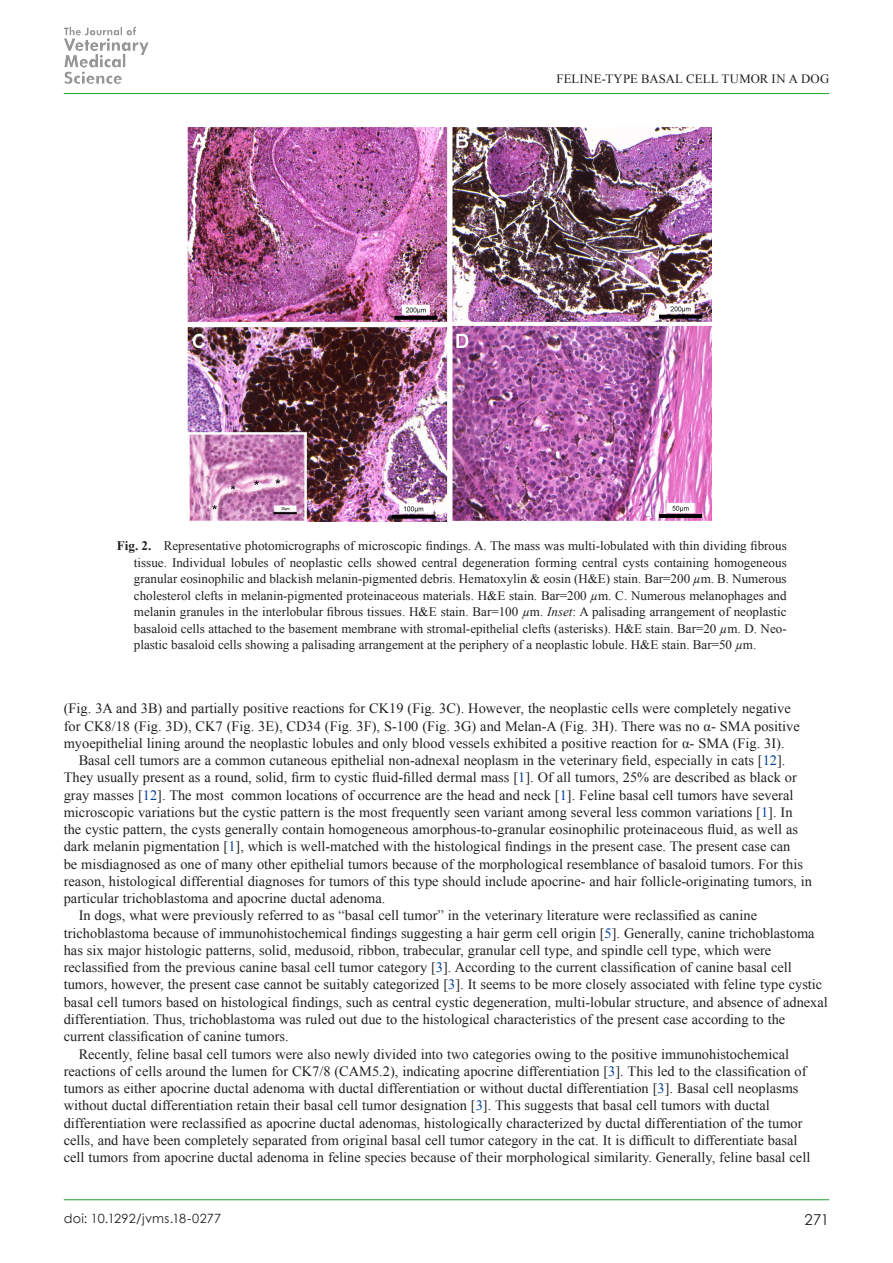
<style>
.page{position:relative;width:893px;height:1263px;background:#fff}
.page>*{position:absolute;margin:0;border:0;box-sizing:border-box;transform-origin:0 0}
.t1{font:15px "Century Gothic";color:#231f20}
.t2{font:14.25px/17.2px "Times New Roman";color:#231f20}
.t3{font:13.05px/16.5px "Times New Roman";color:#231f20;text-align:justify}
.t4{font:12.75px "Times New Roman";letter-spacing:.015em;color:#231f20}
.t5{font:12.75px "Century Gothic";letter-spacing:.02em;color:#231f20}
.s1{font-weight:700}
.s2{font-style:italic}
.s3{color:#003f98}
</style>
<div class="page">
<img style="left:64px;top:27px;width:74px;height:24px">
<hr style="left:64px;top:93px;width:765px;height:1px;background:#2aa738">
<hr style="left:64px;top:1199px;width:765px;height:1px;background:#2aa738">
<img style="left:187px;top:128px;width:524px;height:393px">
<p class="t4" style="left:556px;top:70px;width:274px">FELINE-TYPE BASAL CELL TUMOR IN A DOG</p>
<p class="t3" style="left:134px;top:537px;width:654px;text-indent:-17px"><span class="s1">Fig. 2.</span> Representative photomicrographs of microscopic findings. A. The mass was multi-lobulated with thin dividing fibrous tissue. Individual lobules of neoplastic cells showed central degeneration forming central cysts containing homogeneous granular eosinophilic and blackish melanin-pigmented debris. Hematoxylin &amp; eosin (H&amp;E) stain. Bar=200 <span class="s2">µ</span>m. B. Numerous cholesterol clefts in melanin-pigmented proteinaceous materials. H&amp;E stain. Bar=200 <span class="s2">µ</span>m. C. Numerous melanophages and melanin granules in the interlobular fibrous tissues. H&amp;E stain. Bar=100 <span class="s2">µ</span>m. <span class="s2">Inset</span>: A palisading arrangement of neoplastic basaloid cells attached to the basement membrane with stromal-epithelial clefts (asterisks). H&amp;E stain. Bar=20 <span class="s2">µ</span>m. D. Neo&shy;plastic basaloid cells showing a palisading arrangement at the periphery of a neoplastic lobule. H&amp;E stain. Bar=50 <span class="s2">µ</span>m.</p>
<p class="t2" style="left:64px;top:700px;width:737px">(Fig. 3A and 3B) and partially positive reactions for CK19 (Fig. 3C). However, the neoplastic cells were completely negative for CK8/18 (Fig. 3D), CK7 (Fig. 3E), CD34 (Fig. 3F), S-100 (Fig. 3G) and Melan-A (Fig. 3H). There was no α- SMA positive myoepithelial lining around the neoplastic lobules and only blood vessels exhibited a positive reaction for α- SMA (Fig. 3I).</p>
<p class="t2" style="left:79px;top:751px;width:708px">Basal cell tumors are a common cutaneous epithelial non-adnexal neoplasm in the veterinary field, especially in cats [<span class="s3">12</span>].</p>
<p class="t2" style="left:64px;top:769px;width:735px">They usually present as a round, solid, firm to cystic fluid-filled dermal mass [<span class="s3">1</span>]. Of all tumors, 25% are described as black or</p>
<p class="t2" style="left:64px;top:786px;width:731px">gray masses [<span class="s3">12</span>]. The most common locations of occurrence are the head and neck [<span class="s3">1</span>]. Feline basal cell tumors have several</p>
<p class="t2" style="left:64px;top:803px;width:730px">microscopic variations but the cystic pattern is the most frequently seen variant among several less common variations [<span class="s3">1</span>]. In</p>
<p class="t2" style="left:64px;top:820px;width:736px">the cystic pattern, the cysts generally contain homogeneous amorphous-to-granular eosinophilic proteinaceous fluid, as well as</p>
<p class="t2" style="left:64px;top:838px;width:728px">dark melanin pigmentation [<span class="s3">1</span>], which is well-matched with the histological findings in the present case. The present case can</p>
<p class="t2" style="left:64px;top:855px;width:741px">be misdiagnosed as one of many other epithelial tumors because of the morphological resemblance of basaloid tumors. For this</p>
<p class="t2" style="left:64px;top:872px;width:750px">reason, histological differential diagnoses for tumors of this type should include apocrine- and hair follicle-originating tumors, in</p>
<p class="t2" style="left:64px;top:889px;width:323px">particular trichoblastoma and apocrine ductal adenoma.</p>
<p class="t2" style="left:79px;top:907px;width:680px">In dogs, what were previously referred to as “basal cell tumor” in the veterinary literature were reclassified as canine</p>
<p class="t2" style="left:64px;top:924px;width:752px">trichoblastoma because of immunohistochemical findings suggesting a hair germ cell origin [<span class="s3">5</span>]. Generally, canine trichoblastoma</p>
<p class="t2" style="left:64px;top:941px;width:709px">has six major histologic patterns, solid, medusoid, ribbon, trabecular, granular cell type, and spindle cell type, which were</p>
<p class="t2" style="left:64px;top:958px;width:729px">reclassified from the previous canine basal cell tumor category [<span class="s3">3</span>]. According to the current classification of canine basal cell</p>
<p class="t2" style="left:64px;top:976px;width:760px">tumors, however, the present case cannot be suitably categorized [<span class="s3">3</span>]. It seems to be more closely associated with feline type cystic</p>
<p class="t2" style="left:64px;top:993px;width:765px">basal cell tumors based on histological findings, such as central cystic degeneration, multi-lobular structure, and absence of adnexal</p>
<p class="t2" style="left:64px;top:1010px;width:723px">differentiation. Thus, trichoblastoma was ruled out due to the histological characteristics of the present case according to the</p>
<p class="t2" style="left:64px;top:1028px;width:226px">current classification of canine tumors.</p>
<p class="t2" style="left:79px;top:1045px;width:712px">Recently, feline basal cell tumors were also newly divided into two categories owing to the positive immunohistochemical</p>
<p class="t2" style="left:64px;top:1062px;width:744px">reactions of cells around the lumen for CK7/8 (CAM5.2), indicating apocrine differentiation [<span class="s3">3</span>]. This led to the classification of</p>
<p class="t2" style="left:64px;top:1079px;width:736px">tumors as either apocrine ductal adenoma with ductal differentiation or without ductal differentiation [<span class="s3">3</span>]. Basal cell neoplasms</p>
<p class="t2" style="left:64px;top:1097px;width:707px">without ductal differentiation retain their basal cell tumor designation [<span class="s3">3</span>]. This suggests that basal cell tumors with ductal</p>
<p class="t2" style="left:64px;top:1114px;width:740px">differentiation were reclassified as apocrine ductal adenomas, histologically characterized by ductal differentiation of the tumor</p>
<p class="t2" style="left:64px;top:1131px;width:735px">cells, and have been completely separated from original basal cell tumor category in the cat. It is difficult to differentiate basal</p>
<p class="t2" style="left:64px;top:1148px;width:748px">cell tumors from apocrine ductal adenoma in feline species because of their morphological similarity. Generally, feline basal cell</p>
<p class="t5" style="left:64px;top:1209px;width:159px">doi: 10.1292/jvms.18-0277</p>
<p class="t1" style="left:805px;top:1209px;width:26px">271</p>
</div>
